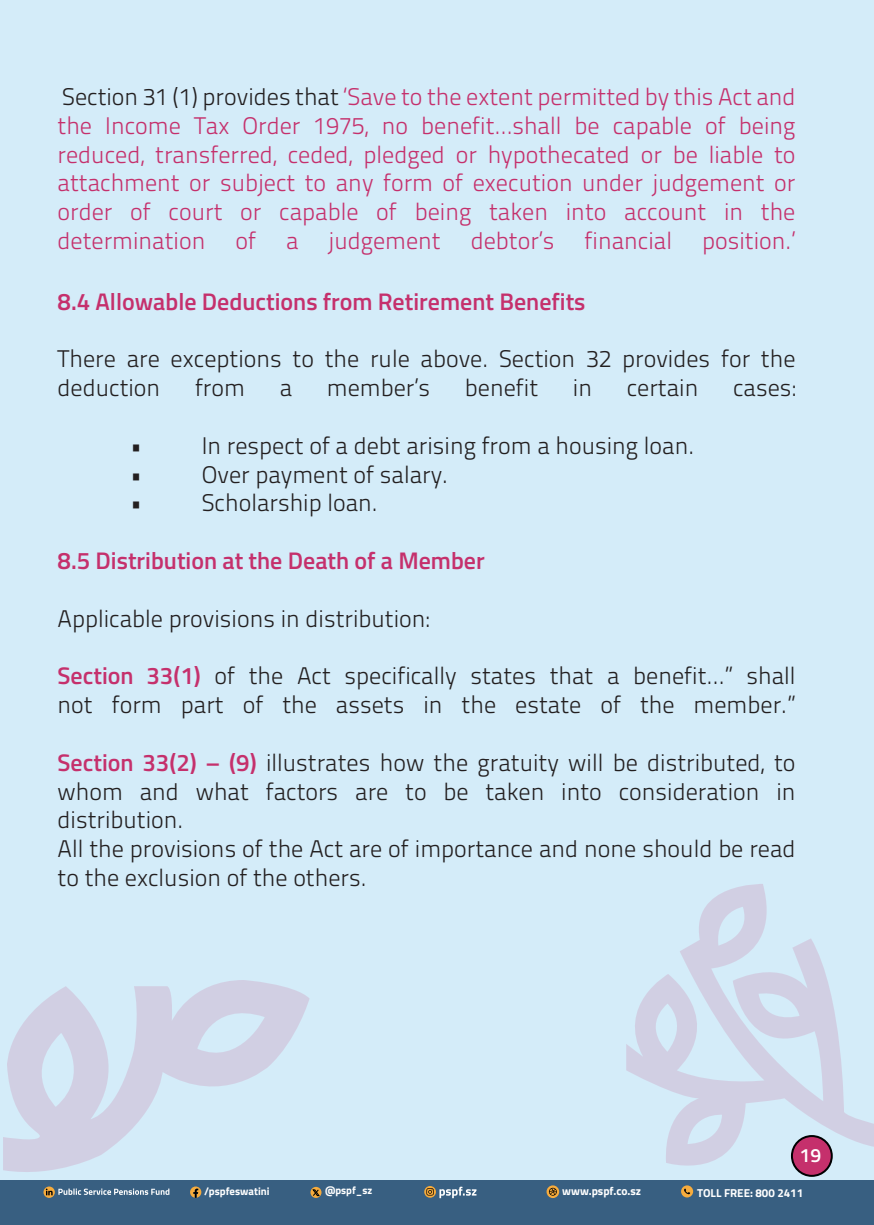
<style>
.page{position:relative;width:874px;height:1225px;background:#fff}
.page>*{position:absolute;margin:0;border:0;box-sizing:border-box;transform-origin:0 0}
.t1{font:24px/28.8px "Titillium Text 22 L 250 wt";color:#231f20}
.t2{font:24px/28.8px "Titillium Text 22 L 250 wt";color:#c5306c;text-align:justify}
.t3{font:600 24px "Titillium Web";color:#c5306c}
.t4{font:600 19.2px "Titillium Web";color:#fff}
.t5{font:700 11.6px "Titillium Web";color:#fff}
.t6{font:700 10.8px "Titillium Web";color:#fff}
.t7{font:700 10.6px "Titillium Web";color:#fff}
.s1{color:#231f20}
.s2{font-family:"Titillium Web";font-weight:600;color:#c5306c}
</style>
<div class="page">
<div style="left:0;top:0;width:873px;height:1225px;background:#d4ecf9"></div>
<svg style="left:626px;top:884px;width:247px;height:301px"></svg>
<svg style="left:3px;top:980px;width:306px;height:192px"></svg>
<div style="left:791px;top:1136px;width:40px;height:39px;background:#c5306c;border-radius:50%"></div>
<div style="left:790px;top:1135px;width:42px;height:41px;border:2px solid #000001;border-radius:50%"></div>
<div style="left:0;top:1180px;width:872px;height:45px;background:#385f81"></div>
<svg style="left:190px;top:1186px;width:11px;height:11px"></svg>
<svg style="left:424px;top:1186px;width:11px;height:11px"></svg>
<svg style="left:426px;top:1188px;width:7px;height:7px"></svg>
<svg style="left:43px;top:1186px;width:12px;height:11px"></svg>
<svg style="left:46px;top:1188px;width:7px;height:7px"></svg>
<img style="left:439px;top:1186px;width:37px;height:12px">
<img style="left:58px;top:1188px;width:111px;height:6px">
<svg style="left:310px;top:1186px;width:11px;height:12px"></svg>
<svg style="left:312px;top:1189px;width:8px;height:7px"></svg>
<svg style="left:546px;top:1185px;width:13px;height:13px"></svg>
<svg style="left:548px;top:1187px;width:8px;height:8px"></svg>
<svg style="left:680px;top:1185px;width:12px;height:12px"></svg>
<svg style="left:683px;top:1188px;width:6px;height:6px"></svg>
<p class="t2" style="left:58px;top:81px;width:739px"><span class="s1">Section 31 (1) provides that</span> ‘Save to the extent permitted by this Act and the Income Tax Order 1975, no benefit…shall be capable of being reduced, transferred, ceded, pledged or hypothecated or be liable to attachment or subject to any form of execution under judgement or order of court or capable of being taken into account in the determination of a judgement debtor’s financial position.’</p>
<p class="t3" style="left:58px;top:283px;width:529px">8.4 Allowable Deductions from Retirement Benefits</p>
<p class="t1" style="left:58px;top:343px;width:739px">There are exceptions to the rule above. Section 32 provides for the deduction</p>
<p class="t1" style="left:195px;top:372px;width:51px">from</p>
<p class="t1" style="left:279px;top:372px;width:14px">a</p>
<p class="t1" style="left:327px;top:372px;width:105px">member’s</p>
<p class="t1" style="left:464px;top:372px;width:75px">benefit</p>
<p class="t1" style="left:572px;top:372px;width:21px">in</p>
<p class="t1" style="left:626px;top:372px;width:73px">certain</p>
<p class="t1" style="left:732px;top:372px;width:64px">cases:</p>
<p class="t1" style="left:130px;top:430px;width:14px">•</p>
<p class="t1" style="left:202px;top:430px;width:494px">In respect of a debt arising from a housing loan.</p>
<p class="t1" style="left:130px;top:458px;width:14px">•</p>
<p class="t1" style="left:202px;top:458px;width:248px">Over payment of salary.</p>
<p class="t1" style="left:130px;top:487px;width:14px">•</p>
<p class="t1" style="left:202px;top:487px;width:177px">Scholarship loan.</p>
<p class="t3" style="left:58px;top:542px;width:428px">8.5 Distribution at the Death of a Member</p>
<p class="t1" style="left:58px;top:602px;width:373px">Applicable provisions in distribution:</p>
<p class="t1" style="left:58px;top:660px;width:739px"><span class="s2">Section 33(1)</span> of the Act specifically states that a benefit…” shall not form part of the assets in the estate of the member.”</p>
<p class="t1" style="left:58px;top:746px;width:739px"><span class="s2">Section 33(2) – (9)</span> illustrates how the gratuity will be distributed, to whom and what factors are to be taken into consideration in distribution.<br>All the provisions of the Act are of importance and none should be read to the exclusion of the others.</p>
<p class="t4" style="left:799px;top:1141px;width:23px">19</p>
<p class="t6" style="left:204px;top:1183px;width:67px">/pspfeswatini</p>
<p class="t7" style="left:325px;top:1182px;width:49px">@pspf_sz</p>
<p class="t5" style="left:562px;top:1182px;width:80px">www.pspf.co.sz</p>
<p class="t5" style="left:696px;top:1184px;width:107px">TOLL FREE: 800 2411</p>
</div>
